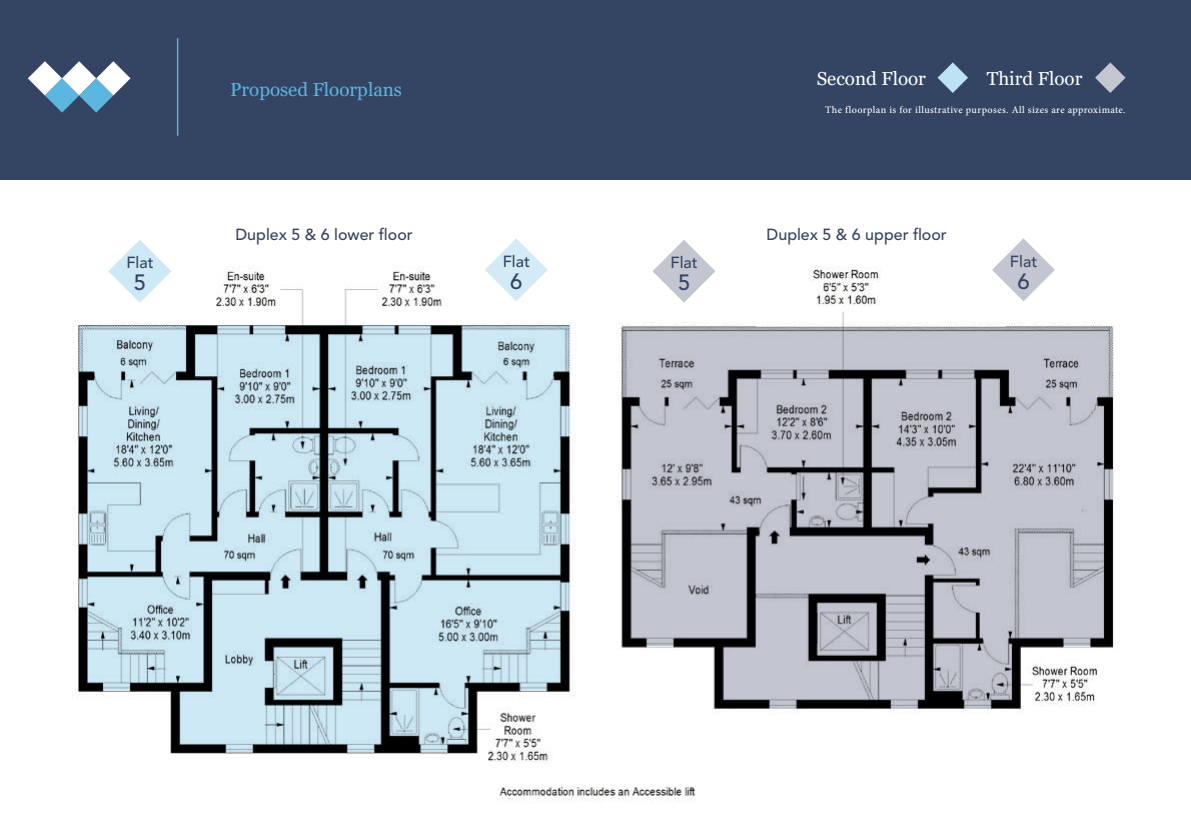
<style>
.page{position:relative;width:1191px;height:840px;background:#fff}
.page>*{position:absolute;margin:0;border:0;box-sizing:border-box;transform-origin:0 0}
.t1{font:500 22px "Avenir LT Std";color:#384563}
.t2{font:500 22px "Avenir LT Std";color:#364261}
.t3{font:500 22px "Avenir LT Std";color:#344463}
.t4{font:18.8px "Georgia";color:#fff}
.t5{font:18.8px "Georgia";color:#5bb6e0}
.t6{font:500 16px "Avenir LT Std";color:#364261}
.t7{font:500 16px "Avenir LT Std";color:#384563}
.t8{font:500 16px "Avenir LT Std";color:#344463}
.t9{font:500 10.2px "Minion Pro";letter-spacing:.04em;color:#fff}
</style>
<div class="page">
<div style="left:0;top:0;width:1191px;height:180px;background:#344463"></div>
<svg style="left:28px;top:61px;width:102px;height:51px"></svg>
<hr style="left:177px;top:38px;width:1px;height:98px;background:#5bb6e0">
<svg style="left:937px;top:62px;width:31px;height:31px"></svg>
<svg style="left:1095px;top:62px;width:30px;height:31px"></svg>
<img style="left:72px;top:266px;width:1042px;height:537px">
<svg style="left:79px;top:325px;width:97px;height:364px;background:#b1c8d4"></svg>
<svg style="left:176px;top:325px;width:299px;height:426px;background:#abc2cd"></svg>
<svg style="left:451px;top:325px;width:118px;height:364px;background:#b3cbd6"></svg>
<svg style="left:622px;top:326px;width:96px;height:319px;background:#adafb8"></svg>
<svg style="left:718px;top:326px;width:299px;height:381px;background:#a5a8b0"></svg>
<svg style="left:1006px;top:326px;width:106px;height:319px;background:#aeb0b9"></svg>
<svg style="left:108px;top:240px;width:63px;height:62px"></svg>
<svg style="left:652px;top:240px;width:63px;height:62px"></svg>
<svg style="left:485px;top:238px;width:63px;height:63px"></svg>
<svg style="left:992px;top:238px;width:63px;height:63px"></svg>
<h3 class="t6" style="left:126px;top:253px;width:29px">Flat</h3>
<h1 class="t2" style="left:134px;top:269px;width:14px">5</h1>
<h2 class="t5" style="left:230px;top:78px;width:173px">Proposed Floorplans</h2>
<h2 class="t4" style="left:816px;top:67px;width:111px">Second Floor</h2>
<h2 class="t4" style="left:986px;top:67px;width:97px">Third Floor</h2>
<p class="t9" style="left:825px;top:102px;width:302px">The floorplan is for illustrative purposes. All sizes are approximate.</p>
<h3 class="t6" style="left:235px;top:225px;width:179px">Duplex 5 &amp; 6 lower floor</h3>
<h3 class="t6" style="left:766px;top:225px;width:182px">Duplex 5 &amp; 6 upper floor</h3>
<h3 class="t8" style="left:503px;top:252px;width:29px">Flat</h3>
<h1 class="t3" style="left:510px;top:268px;width:14px">6</h1>
<h3 class="t7" style="left:670px;top:253px;width:29px">Flat</h3>
<h1 class="t1" style="left:678px;top:269px;width:14px">5</h1>
<h3 class="t7" style="left:1010px;top:252px;width:29px">Flat</h3>
<h1 class="t1" style="left:1017px;top:268px;width:14px">6</h1>
</div>
